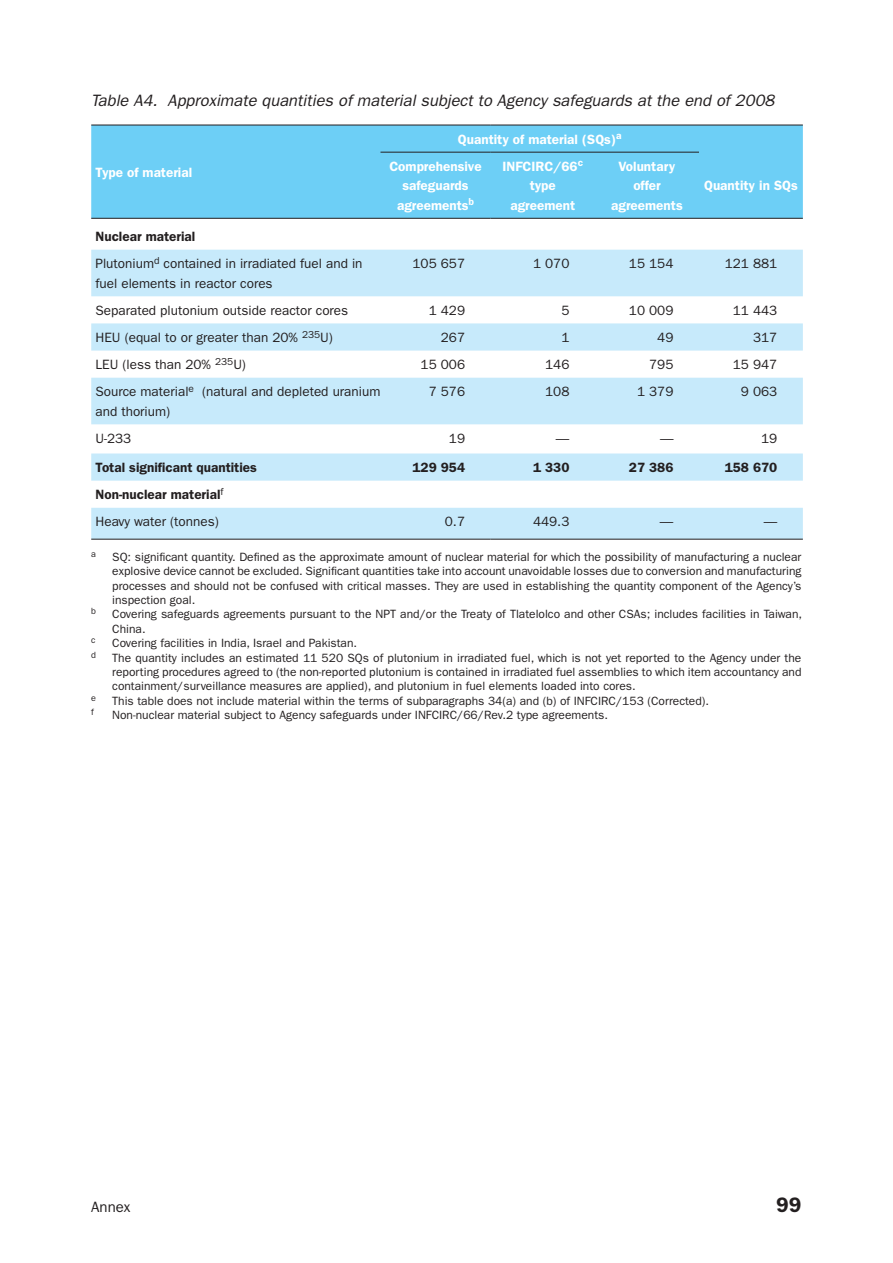
<style>
.page{position:relative;width:893px;height:1263px;background:#fff}
.page>*{position:absolute;margin:0;border:0;box-sizing:border-box;transform-origin:0 0}
.t1{font:600 21px "Franklin Gothic";color:#231f20}
.t2{font:italic 16.5px "Franklin Gothic";color:#231f20}
.t3{font:15px "Franklin Gothic";color:#231f20}
.t4{font:13.5px/27.2px "Franklin Gothic";color:#231f20}
.t5{font:600 13.5px/19.5px "Franklin Gothic";color:#fff;text-align:center}
.t6{font:600 13.5px/27.2px "Franklin Gothic";color:#231f20}
.t7{font:12px/14.4px "Franklin Gothic";color:#231f20;text-align:justify}
.t8{font:9px "Franklin Gothic";color:#231f20}
.s1{font-weight:600}
.s2{font-weight:400}
</style>
<div class="page">
<div style="left:91px;top:126px;width:712px;height:92px;background:#6dcff6"></div>
<svg style="left:91px;top:250px;width:712px;height:174px;fill:#c7eafb"></svg>
<svg style="left:91px;top:454px;width:712px;height:85px;fill:#c7eafb"></svg>
<hr style="left:91px;top:125px;width:400px;height:1px;background:#231f20">
<hr style="left:491px;top:125px;width:312px;height:1px;background:#231f20">
<hr style="left:91px;top:218px;width:400px;height:1px;background:#231f20">
<hr style="left:491px;top:218px;width:312px;height:1px;background:#231f20">
<hr style="left:380px;top:152px;width:111px;height:1px;background:#231f20">
<hr style="left:491px;top:152px;width:208px;height:1px;background:#231f20">
<hr style="left:91px;top:539px;width:400px;height:1px;background:#231f20">
<hr style="left:491px;top:539px;width:312px;height:1px;background:#231f20">
<h2 class="t2" style="left:91px;top:95px;width:685px">Table A4. Approximate quantities of material subject to Agency safeguards at the end of 2008</h2>
<p class="t5" style="left:95px;top:164px;width:98px">Type of material</p>
<p class="t4" style="left:95px;top:224px;width:269px"><span class="s1">Nuclear material<br></span>Plutonium<sup>d</sup> contained in irradiated fuel and in</p>
<p class="t4" style="left:95px;top:271px;width:179px">fuel elements in reactor cores</p>
<p class="t5" style="left:389px;top:127px;width:234px;line-height:27.2px;text-align:left;text-indent:68px">Quantity of material (SQs)<sup>a<br></sup>Comprehensive</p>
<p class="t5" style="left:397px;top:177px;width:79px">safeguards agreements<sup>b</sup></p>
<p class="t5" style="left:502px;top:158px;width:82px">INFCIRC/66<sup>c </sup>type agreement</p>
<p class="t5" style="left:611px;top:158px;width:73px">Voluntary offer agreements</p>
<p class="t5" style="left:704px;top:177px;width:95px">Quantity in SQs</p>
<p class="t4" style="left:412px;top:251px;width:54px">105 657</p>
<p class="t4" style="left:533px;top:251px;width:38px">1 070</p>
<p class="t4" style="left:629px;top:251px;width:46px">15 154</p>
<p class="t4" style="left:725px;top:251px;width:54px">121 881</p>
<p class="t4" style="left:95px;top:298px;width:254px">Separated plutonium outside reactor cores</p>
<p class="t4" style="left:429px;top:298px;width:38px">1 429</p>
<p class="t4" style="left:561px;top:298px;width:10px">5</p>
<p class="t4" style="left:629px;top:298px;width:46px">10 009</p>
<p class="t4" style="left:733px;top:298px;width:46px">11 443</p>
<p class="t4" style="left:95px;top:325px;width:239px">HEU (equal to or greater than 20% <sup>235</sup>U)</p>
<p class="t4" style="left:441px;top:325px;width:26px">267</p>
<p class="t4" style="left:561px;top:325px;width:10px">1</p>
<p class="t4" style="left:657px;top:325px;width:18px">49</p>
<p class="t4" style="left:753px;top:325px;width:26px">317</p>
<p class="t4" style="left:95px;top:352px;width:152px">LEU (less than 20% <sup>235</sup>U)</p>
<p class="t4" style="left:420px;top:352px;width:46px">15 006</p>
<p class="t4" style="left:545px;top:352px;width:26px">146</p>
<p class="t4" style="left:649px;top:352px;width:26px">795</p>
<p class="t4" style="left:733px;top:352px;width:46px">15 947</p>
<p class="t4" style="left:95px;top:383px;width:286px;line-height:19.5px">Source material<sup>e</sup> (natural and depleted uranium and thorium)</p>
<p class="t4" style="left:429px;top:379px;width:38px">7 576</p>
<p class="t4" style="left:545px;top:379px;width:26px">108</p>
<p class="t4" style="left:637px;top:379px;width:38px">1 379</p>
<p class="t4" style="left:741px;top:379px;width:38px">9 063</p>
<p class="t4" style="left:95px;top:426px;width:37px">U-233</p>
<p class="t4" style="left:449px;top:426px;width:18px">19</p>
<p class="t4" style="left:556px;top:426px;width:15px">—</p>
<p class="t4" style="left:660px;top:426px;width:15px">—</p>
<p class="t4" style="left:761px;top:426px;width:18px">19</p>
<p class="t6" style="left:96px;top:455px;width:163px">Total significant quantities</p>
<p class="t6" style="left:412px;top:455px;width:54px">129 954</p>
<p class="t6" style="left:533px;top:455px;width:38px">1 330</p>
<p class="t6" style="left:629px;top:455px;width:46px">27 386</p>
<p class="t6" style="left:725px;top:455px;width:54px">158 670</p>
<p class="t6" style="left:95px;top:482px;width:130px">Non-nuclear material<sup>f<br></sup><span class="s2">Heavy water (tonnes)</span></p>
<p class="t4" style="left:445px;top:509px;width:22px">0.7</p>
<p class="t4" style="left:533px;top:509px;width:38px">449.3</p>
<p class="t4" style="left:660px;top:509px;width:15px">—</p>
<p class="t4" style="left:764px;top:509px;width:15px">—</p>
<p class="t8" style="left:91px;top:551px;width:6px">a</p>
<p class="t7" style="left:112px;top:550px;width:691px">SQ: significant quantity. Defined as the approximate amount of nuclear material for which the possibility of manufacturing a nuclear explosive device cannot be excluded. Significant quantities take into account unavoidable losses due to conversion and manufacturing processes and should not be confused with critical masses. They are used in establishing the quantity component of the Agency’s inspection goal.</p>
<p class="t8" style="left:91px;top:608px;width:6px">b</p>
<p class="t7" style="left:112px;top:608px;width:691px">Covering safeguards agreements pursuant to the NPT and/or the Treaty of Tlatelolco and other CSAs; includes facilities in Taiwan,<br>China.</p>
<p class="t8" style="left:91px;top:637px;width:6px">c</p>
<p class="t7" style="left:112px;top:637px;width:246px">Covering facilities in India, Israel and Pakistan.</p>
<p class="t8" style="left:91px;top:651px;width:6px">d</p>
<p class="t7" style="left:112px;top:651px;width:691px">The quantity includes an estimated 11 520 SQs of plutonium in irradiated fuel, which is not yet reported to the Agency under the reporting procedures agreed to (the non-reported plutonium is contained in irradiated fuel assemblies to which item accountancy and containment/surveillance measures are applied), and plutonium in fuel elements loaded into cores.</p>
<p class="t8" style="left:91px;top:695px;width:6px">e</p>
<p class="t7" style="left:112px;top:694px;width:598px">This table does not include material within the terms of subparagraphs 34(a) and (b) of INFCIRC/153 (Corrected).</p>
<p class="t8" style="left:91px;top:709px;width:4px">f</p>
<p class="t7" style="left:112px;top:709px;width:497px">Non-nuclear material subject to Agency safeguards under INFCIRC/66/Rev.2 type agreements.</p>
<p class="t3" style="left:91px;top:1202px;width:41px">Annex</p>
<h1 class="t1" style="left:776px;top:1197px;width:27px">99</h1>
</div>
